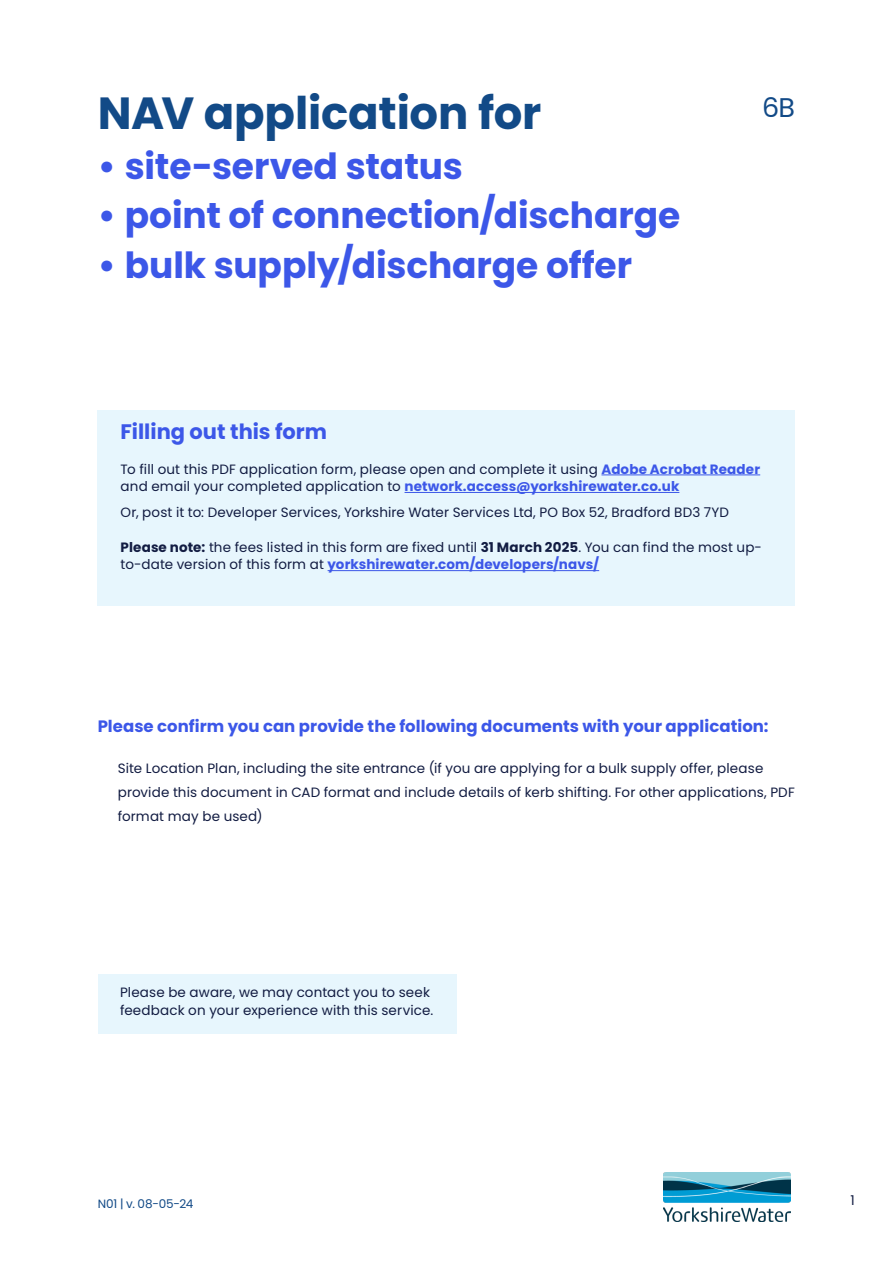
<style>
.page{position:relative;width:893px;height:1263px;background:#fff}
.page>*{position:absolute;margin:0;border:0;box-sizing:border-box;transform-origin:0 0}
.t1{font:700 45px "Poppins";letter-spacing:-.005em;color:#124a87}
.t2{font:700 36px "Poppins";letter-spacing:-.005em;color:#3c57e8}
.t3{font:27px "Poppins";color:#124a87}
.t4{font:700 21px "Poppins";color:#3c57e8}
.t5{font:700 16.5px "Poppins";letter-spacing:.005em;color:#3c57e8}
.t6{font:13.5px/17.5px "Poppins";letter-spacing:.01em;color:#121c42}
.t7{font:12px "Poppins";letter-spacing:-.01em;color:#124a87}
.s1{font-weight:700;color:#3c57e8}
.s2{font-weight:700}
</style>
<div class="page">
<img style="left:663px;top:1173px;width:127px;height:48px">
<div style="left:98px;top:411px;width:697px;height:195px;background:#e7f6fd"></div>
<hr style="left:601px;top:475px;width:159px;height:1px;background:#3c57e8">
<hr style="left:405px;top:492px;width:274px;height:1px;background:#3c57e8">
<hr style="left:328px;top:570px;width:271px;height:1px;background:#3c57e8">
<div style="left:98px;top:975px;width:358px;height:59px;background:#e7f6fd"></div>
<h1 class="t1" style="left:98px;top:88px;width:445px">NAV application for</h1>
<h2 class="t2" style="left:98px;top:145px;width:367px">• site-served status</h2>
<h2 class="t2" style="left:98px;top:195px;width:584px">• point of connection/discharge</h2>
<h2 class="t2" style="left:98px;top:244px;width:536px">• bulk supply/discharge offer</h2>
<h3 class="t3" style="left:762px;top:92px;width:35px">6B</h3>
<h3 class="t4" style="left:121px;top:419px;width:208px">Filling out this form</h3>
<p class="t6" style="left:121px;top:460px;width:641px">To fill out this PDF application form, please open and complete it using <span class="s1">Adobe Acrobat Reader </span>and email your completed application to <span class="s1">network.access@yorkshirewater.co.uk</span></p>
<p class="t6" style="left:121px;top:504px;width:610px">Or, post it to: Developer Services, Yorkshire Water Services Ltd, PO Box 52, Bradford BD3 7YD</p>
<p class="t6" style="left:121px;top:538px;width:643px"><span class="s2">Please note:</span> the fees listed in this form are fixed until <span class="s2">31 March 2025</span>. You can find the most up&shy;to-date version of this form at <span class="s1">yorkshirewater.com/developers/navs/</span></p>
<p class="t5" style="left:98px;top:716px;width:672px">Please confirm you can provide the following documents with your application:</p>
<p class="t6" style="left:118px;top:756px;width:679px;line-height:24px">Site Location Plan, including the site entrance (if you are applying for a bulk supply offer, please provide this document in CAD format and include details of kerb shifting. For other applications, PDF format may be used)</p>
<p class="t6" style="left:120px;top:984px;width:315px">Please be aware, we may contact you to seek feedback on your experience with this service.</p>
<p class="t7" style="left:98px;top:1197px;width:97px">N01 | v. 08-05-24</p>
<p class="t6" style="left:850px;top:1191px;width:6px">1</p>
</div>
